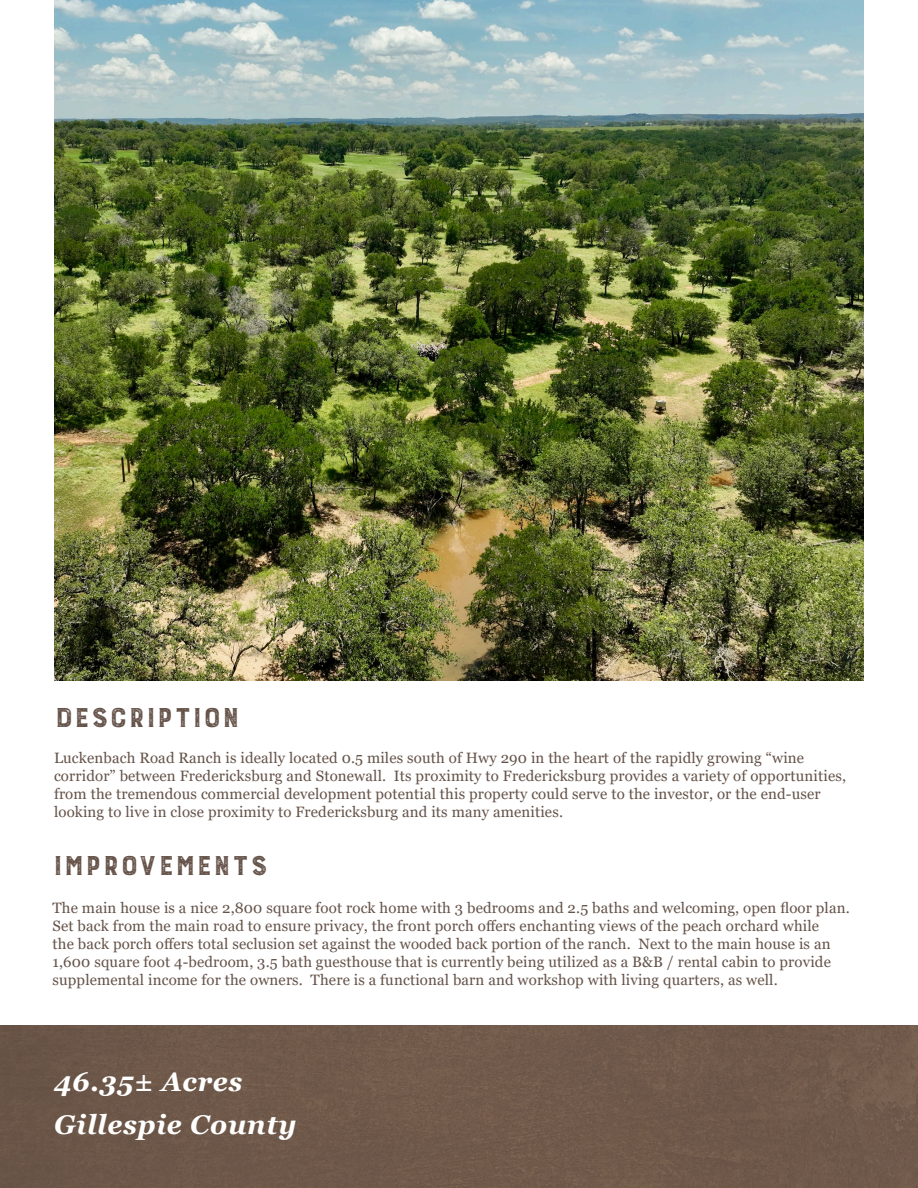
<style>
.page{position:relative;width:918px;height:1188px;background:#fff}
.page>*{position:absolute;margin:0;border:0;box-sizing:border-box;transform-origin:0 0}
.t1{font:300 36px "Burford Rustic";color:#655349}
.t2{font:italic 700 27px "Georgia";letter-spacing:.025em;color:#fff}
.t3{font:15px/18px "Georgia";letter-spacing:.01em;color:#655349}
</style>
<div class="page">
<div style="left:0;top:1025px;width:918px;height:163px;background:#6f594a"></div>
<img style="left:54px;top:0;width:810px;height:680px">
<p class="t1" style="left:54px;top:699px;width:166px">description</p>
<p class="t3" style="left:54px;top:749px;width:794px">Luckenbach Road Ranch is ideally located 0.5 miles south of Hwy 290 in the heart of the rapidly growing “wine corridor” between Fredericksburg and Stonewall. Its proximity to Fredericksburg provides a variety of opportunities, from the tremendous commercial development potential this property could serve to the investor, or the end-user looking to live in close proximity to Fredericksburg and its many amenities.</p>
<p class="t1" style="left:52px;top:847px;width:217px">improvements</p>
<p class="t3" style="left:52px;top:900px;width:799px">The main house is a nice 2,800 square foot rock home with 3 bedrooms and 2.5 baths and welcoming, open floor plan.<br>Set back from the main road to ensure privacy, the front porch offers enchanting views of the peach orchard while<br>the back porch offers total seclusion set against the wooded back portion of the ranch. Next to the main house is an 1,600 square foot 4-bedroom, 3.5 bath guesthouse that is currently being utilized as a B&amp;B / rental cabin to provide supplemental income for the owners. There is a functional barn and workshop with living quarters, as well.</p>
<p class="t2" style="left:54px;top:1064px;width:190px">46.35± Acres</p>
<p class="t2" style="left:54px;top:1107px;width:244px">Gillespie County</p>
</div>
